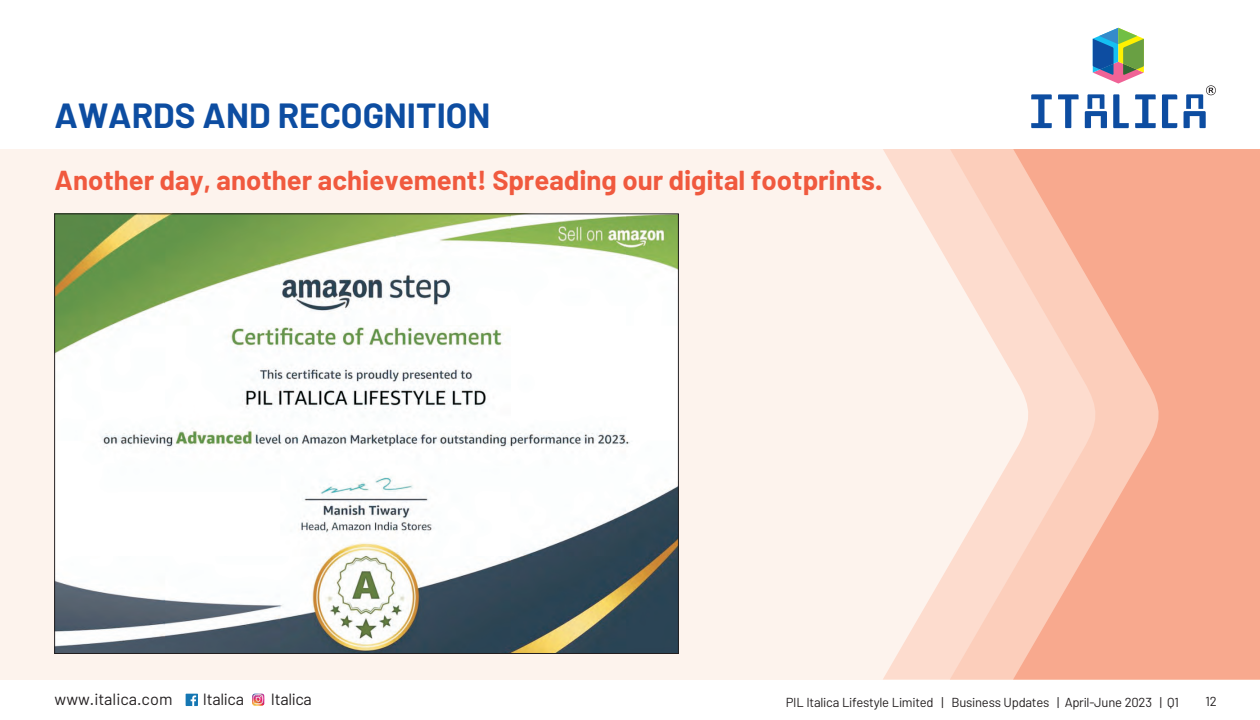
<style>
.page{position:relative;width:1260px;height:720px;background:#fff}
.page>*{position:absolute;margin:0;border:0;box-sizing:border-box;transform-origin:0 0}
.t1{font:700 35px "Barlow";color:#0d4da1}
.t2{font:700 27.5px "Barlow";color:#f0593e}
.t3{font:16.25px "Barlow";color:#231f20}
.t4{font:16.25px "Barlow";letter-spacing:-.02em;color:#231f20}
.t5{font:13px "Barlow";letter-spacing:-.02em;color:#231f20}
</style>
<div class="page">
<div style="left:0;top:149px;width:1260px;height:531px;background:#fdf3ed"></div>
<img style="left:56px;top:216px;width:621px;height:436px">
<svg style="left:883px;top:149px;width:67px;height:531px"></svg>
<svg style="left:950px;top:149px;width:63px;height:531px"></svg>
<svg style="left:1013px;top:149px;width:247px;height:531px;background:#f9b69e"></svg>
<svg style="left:1162px;top:94px;width:15px;height:34px"></svg>
<svg style="left:1113px;top:94px;width:16px;height:34px"></svg>
<svg style="left:1031px;top:94px;width:21px;height:34px"></svg>
<svg style="left:1135px;top:94px;width:21px;height:34px"></svg>
<svg style="left:1058px;top:94px;width:21px;height:34px"></svg>
<svg style="left:1085px;top:94px;width:22px;height:34px"></svg>
<svg style="left:1093px;top:28px;width:51px;height:56px"></svg>
<svg style="left:1184px;top:85px;width:32px;height:43px"></svg>
<svg style="left:252px;top:694px;width:13px;height:12px"></svg>
<div style="left:186px;top:694px;width:12px;height:12px;background:#1577b3"></div>
<svg style="left:191px;top:695px;width:5px;height:11px"></svg>
<h1 class="t1" style="left:55px;top:93px;width:438px">AWARDS AND RECOGNITION</h1>
<h2 class="t2" style="left:55px;top:163px;width:829px">Another day, another achievement! Spreading our digital footprints.</h2>
<p class="t3" style="left:55px;top:689px;width:119px">www.italica.com</p>
<p class="t4" style="left:203px;top:689px;width:43px">Italica</p>
<p class="t4" style="left:271px;top:689px;width:43px">Italica</p>
<p class="t5" style="left:786px;top:694px;width:395px">PIL Italica Lifestyle Limited | Business Updates | April-June 2023 | Q1</p>
<p class="t5" style="left:1206px;top:693px;width:13px">12</p>
</div>
